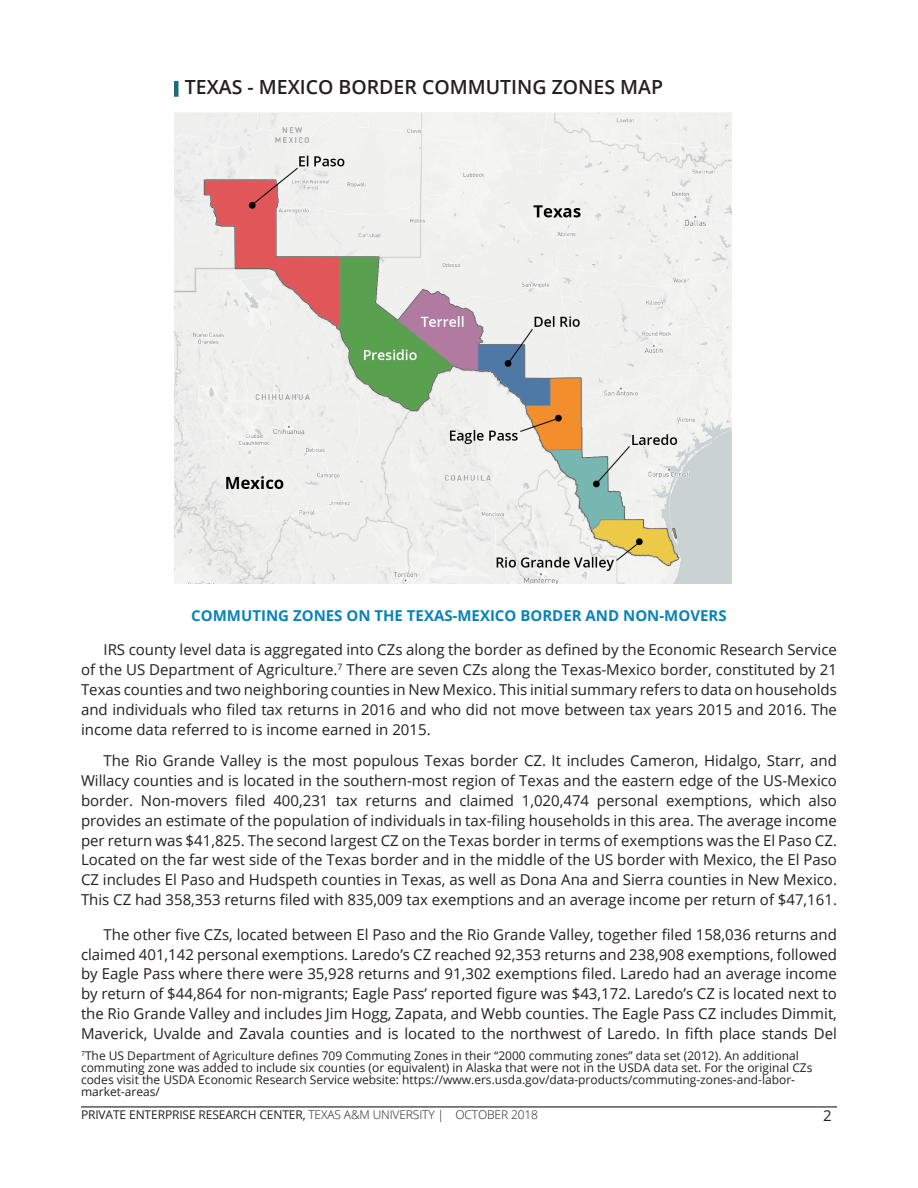
<style>
.page{position:relative;width:918px;height:1188px;background:#fff}
.page>*{position:absolute;margin:0;border:0;box-sizing:border-box;transform-origin:0 0}
.t1{font:600 19.5px "Open Sans";color:#231f20}
.Para{font:15px/19.8px "Open Sans";color:#231f20;text-align:justify}
.Para-2{font:700 15px "Open Sans";color:#0a84b4}
.t2{font:12px/12px "Open Sans";color:#231f20}
.s1{font-weight:300}
</style>
<div class="page">
<div style="left:174px;top:81px;width:5px;height:16px;background:#1e6880"></div>
<hr style="left:81px;top:1107px;width:756px;height:1px;background:#707373">
<img style="left:175px;top:112px;width:556px;height:471px">
<p class="t1" style="left:185px;top:74px;width:480px">TEXAS - MEXICO BORDER COMMUTING ZONES MAP</p>
<p class="Para-2" style="left:191px;top:605px;width:537px">COMMUTING ZONES ON THE TEXAS-MEXICO BORDER AND NON-MOVERS</p>
<p class="Para" style="left:81px;top:640px;width:758px;text-indent:22px">IRS county level data is aggregated into CZs along the border as defined by the Economic Research Service of the US Department of Agriculture.<sup>7</sup> There are seven CZs along the Texas-Mexico border, constituted by 21<br>Texas counties and two neighboring counties in New Mexico. This initial summary refers to data on households and individuals who filed tax returns in 2016 and who did not move between tax years 2015 and 2016. The income data referred to is income earned in 2015.</p>
<p class="Para" style="left:81px;top:751px;width:758px;text-indent:22px">The Rio Grande Valley is the most populous Texas border CZ. It includes Cameron, Hidalgo, Starr, and Willacy counties and is located in the southern-most region of Texas and the eastern edge of the US-Mexico border. Non-movers filed 400,231 tax returns and claimed 1,020,474 personal exemptions, which also provides an estimate of the population of individuals in tax-filing households in this area. The average income per return was $41,825. The second largest CZ on the Texas border in terms of exemptions was the El Paso CZ.<br>Located on the far west side of the Texas border and in the middle of the US border with Mexico, the El Paso CZ includes El Paso and Hudspeth counties in Texas, as well as Dona Ana and Sierra counties in New Mexico.<br>This CZ had 358,353 returns filed with 835,009 tax exemptions and an average income per return of $47,161.</p>
<p class="Para" style="left:81px;top:924px;width:758px;text-indent:22px">The other five CZs, located between El Paso and the Rio Grande Valley, together filed 158,036 returns and claimed 401,142 personal exemptions. Laredo’s CZ reached 92,353 returns and 238,908 exemptions, followed by Eagle Pass where there were 35,928 returns and 91,302 exemptions filed. Laredo had an average income by return of $44,864 for non-migrants; Eagle Pass’ reported figure was $43,172. Laredo’s CZ is located next to the Rio Grande Valley and includes Jim Hogg, Zapata, and Webb counties. The Eagle Pass CZ includes Dimmit, Maverick, Uvalde and Zavala counties and is located to the northwest of Laredo. In fifth place stands Del</p>
<p class="t2" style="left:81px;top:1050px;width:733px"><sup>7</sup>The US Department of Agriculture defines 709 Commuting Zones in their “2000 commuting zones” data set (2012). An additional commuting zone was added to include six counties (or equivalent) in Alaska that were not in the USDA data set. For the original CZs codes visit the USDA Economic Research Service website: https://www.ers.usda.gov/data-products/commuting-zones-and-labor&shy;market-areas/</p>
<p class="t2" style="left:81px;top:1109px;width:459px">PRIVATE ENTERPRISE RESEARCH CENTER, <span class="s1">TEXAS A&amp;M UNIVERSITY | OCTOBER 2018</span></p>
<p class="Para" style="left:823px;top:1106px;width:10px">2</p>
</div>
